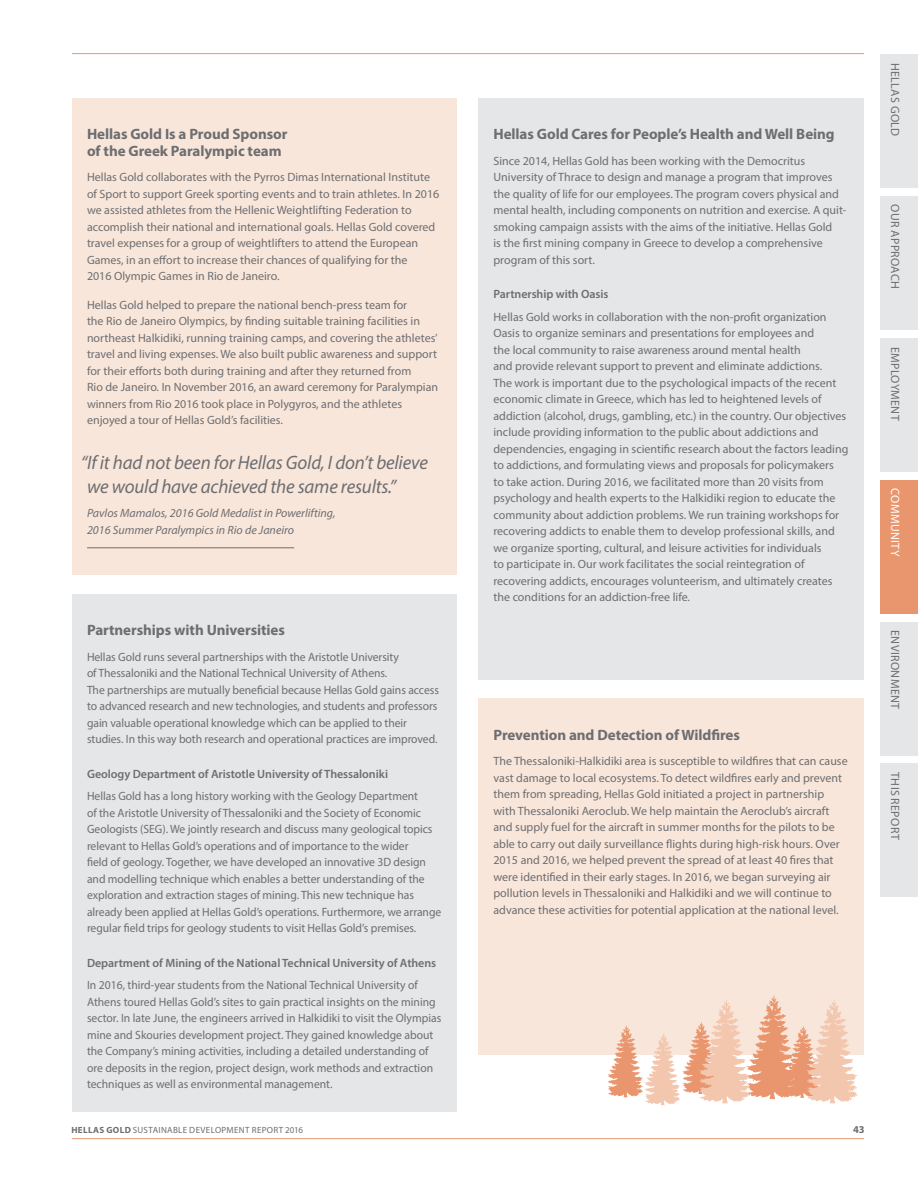
<style>
.page{position:relative;width:918px;height:1188px;background:#fff}
.page>*{position:absolute;margin:0;border:0;box-sizing:border-box;transform-origin:0 0}
.t1{font:italic 19.5px/24px "Myriad Pro";letter-spacing:-.01em;color:#6d6e71}
.t2{font:700 15px/16.5px "Myriad Pro";letter-spacing:-.005em;color:#6d6e71}
.t3{font:12px/16.5px "Myriad Pro";color:#6d6e71}
.t4{font:600 12px "Myriad Pro";letter-spacing:-.005em;color:#6d6e71}
.t5{font:italic 12px/16.5px "Myriad Pro";color:#6d6e71}
.t6{font:12px "Myriad Pro";letter-spacing:.03em;color:#6d6e71}
.t7{font:12px "Myriad Pro";letter-spacing:.02em;color:#6d6e71}
.t8{font:12px "Myriad Pro";letter-spacing:.03em;color:#fff}
.t9{font:700 10.5px "Myriad Pro";color:#6d6e71}
.t10{font:9px "Myriad Pro";letter-spacing:.035em;color:#6d6e71}
.s1{font-weight:700}
</style>
<div class="page">
<hr style="left:72px;top:1138px;width:792px;height:1px;background:#e9966f">
<hr style="left:72px;top:53px;width:792px;height:1px;background:#e9966f">
<div style="left:880px;top:54px;width:38px;height:134px;background:#e5e6e7"></div>
<div style="left:880px;top:196px;width:38px;height:134px;background:#e5e6e7"></div>
<div style="left:880px;top:338px;width:38px;height:134px;background:#e5e6e7"></div>
<div style="left:880px;top:480px;width:38px;height:134px;background:#e9966f"></div>
<div style="left:880px;top:622px;width:38px;height:133px;background:#e5e6e7"></div>
<div style="left:880px;top:764px;width:38px;height:133px;background:#e5e6e7"></div>
<div style="left:72px;top:98px;width:384px;height:477px;background:#f9e6da"></div>
<hr style="left:87px;top:547px;width:207px;height:1px;background:#6d6e71">
<div style="left:478px;top:98px;width:386px;height:582px;background:#e5e6e7"></div>
<div style="left:72px;top:594px;width:384px;height:518px;background:#e5e6e7"></div>
<div style="left:478px;top:698px;width:386px;height:356px;background:#f9e6da"></div>
<svg style="left:608px;top:996px;width:250px;height:109px"></svg>
<p class="t2" style="left:87px;top:126px;width:202px">Hellas Gold Is a Proud Sponsor of the Greek Paralympic team</p>
<p class="t3" style="left:87px;top:169px;width:354px">Hellas Gold collaborates with the Pyrros Dimas International Institute of Sport to support Greek sporting events and to train athletes. In 2016 we assisted athletes from the Hellenic Weightlifting Federation to accomplish their national and international goals. Hellas Gold covered travel expenses for a group of weightlifters to attend the European Games, in an effort to increase their chances of qualifying for the<br>2016 Olympic Games in Rio de Janeiro.</p>
<p class="t3" style="left:87px;top:296px;width:353px">Hellas Gold helped to prepare the national bench-press team for<br>the Rio de Janeiro Olympics, by finding suitable training facilities in northeast Halkidiki, running training camps, and covering the athletes’ travel and living expenses. We also built public awareness and support for their efforts both during training and after they returned from<br>Rio de Janeiro. In November 2016, an award ceremony for Paralympian winners from Rio 2016 took place in Polygyros, and the athletes enjoyed a tour of Hellas Gold’s facilities.</p>
<h1 class="t1" style="left:87px;top:451px;width:342px;text-indent:-6px">“If it had not been for Hellas Gold, I don’t believe we would have achieved the same results.”</h1>
<p class="t5" style="left:87px;top:505px;width:250px">Pavlos Mamalos, 2016 Gold Medalist in Powerlifting,<br>2016 Summer Paralympics in Rio de Janeiro</p>
<p class="t2" style="left:87px;top:621px;width:199px">Partnerships with Universities</p>
<p class="t3" style="left:87px;top:648px;width:354px">Hellas Gold runs several partnerships with the Aristotle University<br>of Thessaloniki and the National Technical University of Athens.<br>The partnerships are mutually beneficial because Hellas Gold gains access to advanced research and new technologies, and students and professors gain valuable operational knowledge which can be applied to their studies. In this way both research and operational practices are improved.</p>
<p class="t4" style="left:87px;top:766px;width:303px">Geology Department of Aristotle University of Thessaloniki</p>
<p class="t3" style="left:87px;top:788px;width:356px">Hellas Gold has a long history working with the Geology Department<br>of the Aristotle University of Thessaloniki and the Society of Economic Geologists (SEG). We jointly research and discuss many geological topics relevant to Hellas Gold’s operations and of importance to the wider<br>field of geology. Together, we have developed an innovative 3D design and modelling technique which enables a better understanding of the exploration and extraction stages of mining. This new technique has already been applied at Hellas Gold’s operations. Furthermore, we arrange regular field trips for geology students to visit Hellas Gold’s premises.</p>
<p class="t4" style="left:87px;top:955px;width:351px">Department of Mining of the National Technical University of Athens</p>
<p class="t3" style="left:87px;top:977px;width:356px">In 2016, third-year students from the National Technical University of Athens toured Hellas Gold’s sites to gain practical insights on the mining sector. In late June, the engineers arrived in Halkidiki to visit the Olympias mine and Skouries development project. They gained knowledge about the Company’s mining activities, including a detailed understanding of ore deposits in the region, project design, work methods and extraction techniques as well as environmental management.</p>
<p class="t2" style="left:494px;top:126px;width:343px">Hellas Gold Cares for People’s Health and Well Being</p>
<p class="t3" style="left:494px;top:152px;width:355px">Since 2014, Hellas Gold has been working with the Democritus University of Thrace to design and manage a program that improves the quality of life for our employees. The program covers physical and mental health, including components on nutrition and exercise. A quit&shy;smoking campaign assists with the aims of the initiative. Hellas Gold<br>is the first mining company in Greece to develop a comprehensive program of this sort.</p>
<p class="t4" style="left:494px;top:287px;width:117px">Partnership with Oasis</p>
<p class="t3" style="left:494px;top:308px;width:356px">Hellas Gold works in collaboration with the non-profit organization Oasis to organize seminars and presentations for employees and<br>the local community to raise awareness around mental health<br>and provide relevant support to prevent and eliminate addictions.<br>The work is important due to the psychological impacts of the recent economic climate in Greece, which has led to heightened levels of addiction (alcohol, drugs, gambling, etc.) in the country. Our objectives include providing information to the public about addictions and dependencies, engaging in scientific research about the factors leading to addictions, and formulating views and proposals for policymakers<br>to take action. During 2016, we facilitated more than 20 visits from psychology and health experts to the Halkidiki region to educate the community about addiction problems. We run training workshops for recovering addicts to enable them to develop professional skills, and we organize sporting, cultural, and leisure activities for individuals<br>to participate in. Our work facilitates the social reintegration of recovering addicts, encourages volunteerism, and ultimately creates the conditions for an addiction-free life.</p>
<p class="t2" style="left:494px;top:726px;width:248px">Prevention and Detection of Wildfires</p>
<p class="t3" style="left:494px;top:753px;width:356px">The Thessaloniki-Halkidiki area is susceptible to wildfires that can cause vast damage to local ecosystems. To detect wildfires early and prevent them from spreading, Hellas Gold initiated a project in partnership with Thessaloniki Aeroclub. We help maintain the Aeroclub’s aircraft and supply fuel for the aircraft in summer months for the pilots to be able to carry out daily surveillance flights during high-risk hours. Over 2015 and 2016, we helped prevent the spread of at least 40 fires that were identified in their early stages. In 2016, we began surveying air pollution levels in Thessaloniki and Halkidiki and we will continue to advance these activities for potential application at the national level.</p>
<p class="t10" style="left:71px;top:1124px;width:233px"><span class="s1">HELLAS GOLD</span> SUSTAINABLE DEVELOPMENT REPORT 2016</p>
<p class="t9" style="left:853px;top:1122px;width:13px">43</p>
<p class="t6" style="left:902px;top:63px;width:75px;rotate:90deg">HELLAS GOLD</p>
<p class="t7" style="left:902px;top:204px;width:86px;rotate:90deg">OUR APPROACH</p>
<p class="t7" style="left:902px;top:347px;width:75px;rotate:90deg">EMPLOYMENT</p>
<p class="t8" style="left:902px;top:488px;width:70px;rotate:90deg">COMMUNITY</p>
<p class="t6" style="left:902px;top:630px;width:81px;rotate:90deg">ENVIRONMENT</p>
<p class="t6" style="left:902px;top:772px;width:69px;rotate:90deg">THIS REPORT</p>
</div>
